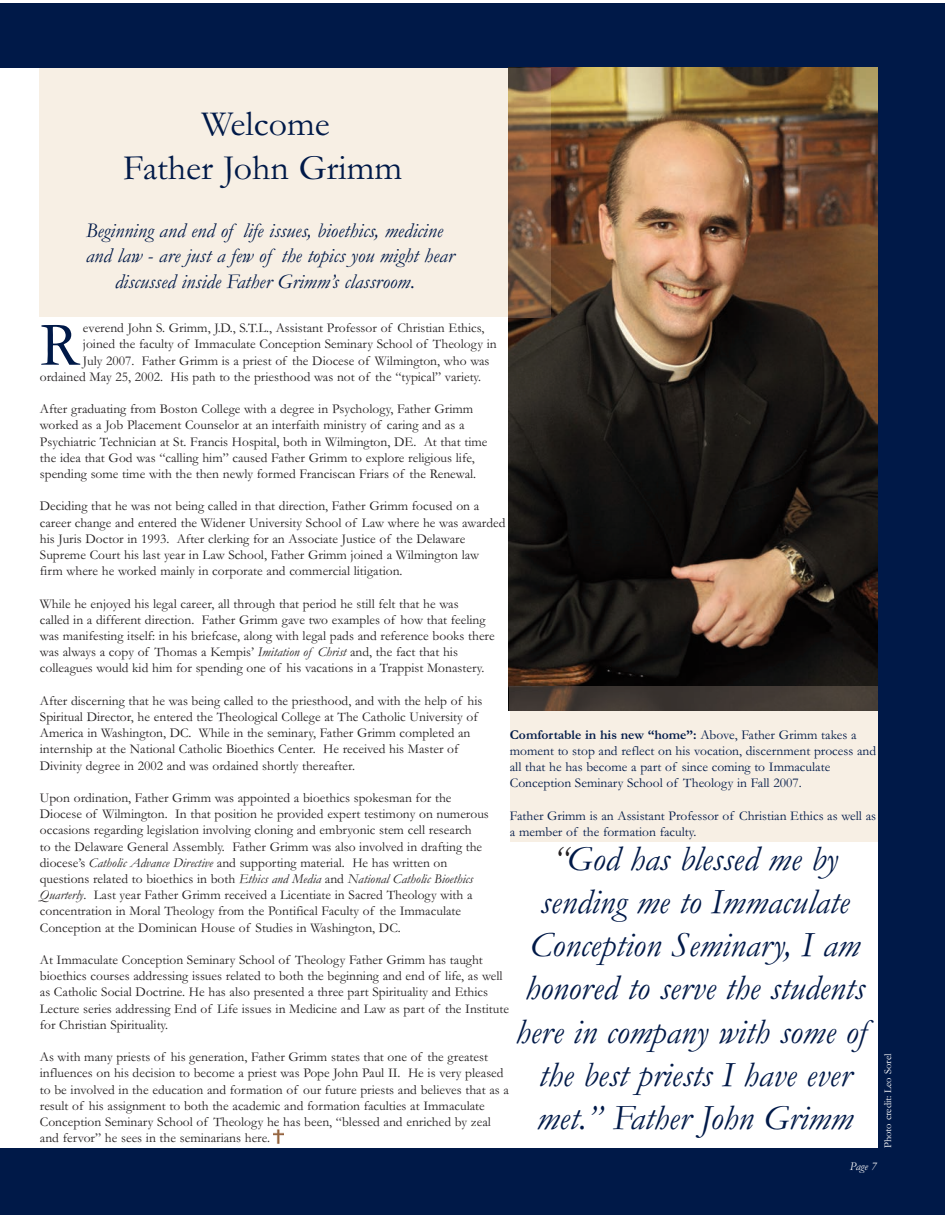
<style>
.page{position:relative;width:945px;height:1215px;background:#fff}
.page>*{position:absolute;margin:0;border:0;box-sizing:border-box;transform-origin:0 0}
.t1{font:63px "Garamond";color:#001948}
.t2{font:italic 36px/43.2px "Garamond";color:#001948;text-align:center}
.t3{font:36px/43.2px "Garamond";color:#001948;text-align:center}
.t4{font:italic 21px/25.2px "Garamond";color:#001948;text-align:center}
.t5{font:13.5px/16.2px "Garamond";color:#231f20}
.t6{font:13.5px/16.2px "Garamond";color:#001948}
.t7{font:italic 12px "Garamond";color:#fff}
.t8{font:10.5px "Garamond";color:#fff}
.s1{font-style:italic}
.s2{font-weight:700}
.s3{color:#231f20}
</style>
<div class="page">
<div style="left:0;top:3px;width:945px;height:1212px;background:#001948"></div>
<div style="left:0;top:68px;width:878px;height:1080px;background:#fff"></div>
<img style="left:509px;top:68px;width:369px;height:643px">
<div style="left:40px;top:69px;width:469px;height:248px;background:#f7efe4"></div>
<img style="left:509px;top:69px;width:41px;height:248px">
<div style="left:510px;top:711px;width:368px;height:131px;background:#f7efe4"></div>
<img style="left:510px;top:687px;width:368px;height:24px">
<img style="left:274px;top:1129px;width:9px;height:14px">
<h2 class="t3" style="left:123px;top:101px;width:281px">Welcome<br>Father John Grimm</h2>
<h3 class="t4" style="left:86px;top:217px;width:370px">Beginning and end of life issues, bioethics, medicine and law - are just a few of the topics you might hear discussed inside Father Grimm’s classroom.</h3>
<h1 class="t1" style="left:40px;top:306px;width:41px">R</h1>
<p class="t5" style="left:83px;top:319px;width:403px">everend John S. Grimm, J.D., S.T.L., Assistant Professor of Christian Ethics,</p>
<p class="t5" style="left:83px;top:336px;width:415px">joined the faculty of Immaculate Conception Seminary School of Theology in</p>
<p class="t5" style="left:83px;top:352px;width:408px">July 2007. Father Grimm is a priest of the Diocese of Wilmington, who was</p>
<p class="t5" style="left:40px;top:368px;width:443px">ordained May 25, 2002. His path to the priesthood was not of the “typical” variety.</p>
<p class="t5" style="left:40px;top:400px;width:449px">After graduating from Boston College with a degree in Psychology, Father Grimm worked as a Job Placement Counselor at an interfaith ministry of caring and as a Psychiatric Technician at St. Francis Hospital, both in Wilmington, DE. At that time the idea that God was “calling him” caused Father Grimm to explore religious life, spending some time with the then newly formed Franciscan Friars of the Renewal.</p>
<p class="t5" style="left:40px;top:498px;width:467px">Deciding that he was not being called in that direction, Father Grimm focused on a career change and entered the Widener University School of Law where he was awarded his Juris Doctor in 1993. After clerking for an Associate Justice of the Delaware Supreme Court his last year in Law School, Father Grimm joined a Wilmington law firm where he worked mainly in corporate and commercial litigation.</p>
<p class="t5" style="left:40px;top:595px;width:456px">While he enjoyed his legal career, all through that period he still felt that he was<br>called in a different direction. Father Grimm gave two examples of how that feeling was manifesting itself: in his briefcase, along with legal pads and reference books there was always a copy of Thomas a Kempis’ <span class="s1">Imitation of Christ</span> and, the fact that his colleagues would kid him for spending one of his vacations in a Trappist Monastery.</p>
<p class="t5" style="left:40px;top:692px;width:444px">After discerning that he was being called to the priesthood, and with the help of his Spiritual Director, he entered the Theological College at The Catholic University of America in Washington, DC. While in the seminary, Father Grimm completed an internship at the National Catholic Bioethics Center. He received his Master of Divinity degree in 2002 and was ordained shortly thereafter.</p>
<p class="t5" style="left:40px;top:789px;width:451px">Upon ordination, Father Grimm was appointed a bioethics spokesman for the Diocese of Wilmington. In that position he provided expert testimony on numerous occasions regarding legislation involving cloning and embryonic stem cell research<br>to the Delaware General Assembly. Father Grimm was also involved in drafting the diocese’s <span class="s1">Catholic Advance Directive</span> and supporting material. He has written on questions related to bioethics in both <span class="s1">Ethics and Media</span> and <span class="s1">National Catholic Bioethics Quarterly</span>. Last year Father Grimm received a Licentiate in Sacred Theology with a concentration in Moral Theology from the Pontifical Faculty of the Immaculate Conception at the Dominican House of Studies in Washington, DC.</p>
<p class="t5" style="left:40px;top:951px;width:471px">At Immaculate Conception Seminary School of Theology Father Grimm has taught bioethics courses addressing issues related to both the beginning and end of life, as well as Catholic Social Doctrine. He has also presented a three part Spirituality and Ethics Lecture series addressing End of Life issues in Medicine and Law as part of the Institute for Christian Spirituality.</p>
<p class="t5" style="left:40px;top:1048px;width:471px">As with many priests of his generation, Father Grimm states that one of the greatest influences on his decision to become a priest was Pope John Paul II. He is very pleased to be involved in the education and formation of our future priests and believes that as a result of his assignment to both the academic and formation faculties at Immaculate Conception Seminary School of Theology he has been, “blessed and enriched by zeal and fervor” he sees in the seminarians here.</p>
<p class="t6" style="left:510px;top:726px;width:368px"><span class="s2">Comfortable in his new “home”:</span> Above, Father Grimm takes a moment to stop and reflect on his vocation, discernment process and all that he has become a part of since coming to Immaculate Conception Seminary School of Theology in Fall 2007.</p>
<p class="t6" style="left:510px;top:807px;width:368px">Father Grimm is an Assistant Professor of Christian Ethics as well as a member of the formation faculty.</p>
<h2 class="t2" style="left:515px;top:836px;width:352px"><span class="s3">“</span>God has blessed me by sending me to Immaculate<br>Conception Seminary, I am honored to serve the students here in company with some of the best priests I have ever met.” Father John Grimm</h2>
<p class="t7" style="left:850px;top:1159px;width:28px">Page 7</p>
<p class="t8" style="left:881px;top:1148px;width:96px;rotate:-90deg">Photo credit: Leo Sorel</p>
</div>
